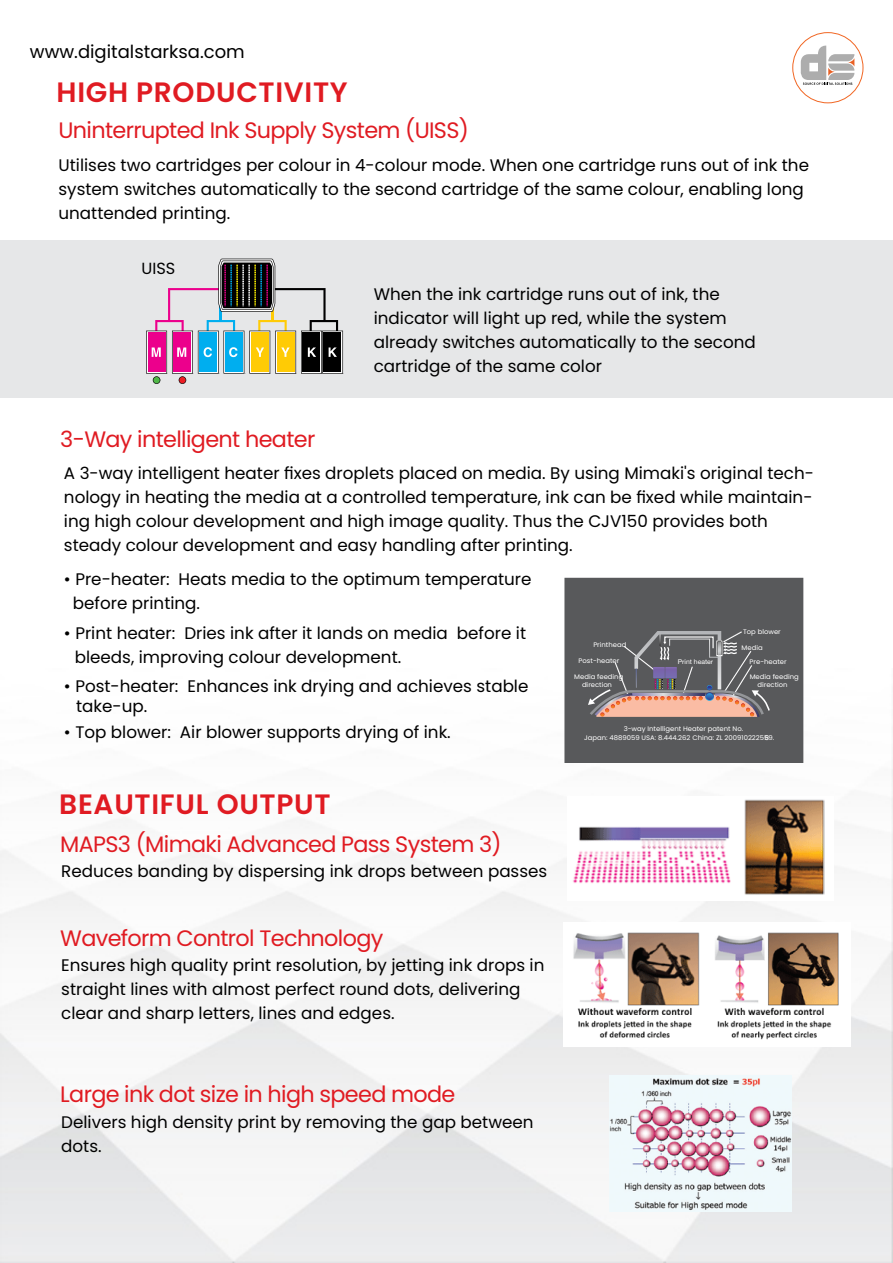
<style>
.page{position:relative;width:893px;height:1263px;background:#fff}
.page>*{position:absolute;margin:0;border:0;box-sizing:border-box;transform-origin:0 0}
.t1{font:600 28.05px "Poppins";letter-spacing:.025em;color:#e01b22}
.t2{font:22.35px "Poppins";letter-spacing:-.03em;color:#e01b22}
.t3{font:18px "Poppins";color:#000}
.t4{font:16.8px/24px "Poppins";color:#000}
.t5{font:16.2px "Poppins";color:#000}
.t6{font:6.6px/7.8px "Poppins";color:#fff;text-align:center;scale:1.04 1}
.t7{font:6.6px "Helvetica Neue LT Std";color:#fff;scale:1.04 1}
</style>
<div class="page">
<div style="left:565px;top:578px;width:238px;height:184px;background:#58595b"></div>
<svg style="left:588px;top:631px;width:182px;height:86px"></svg>
<div style="left:565px;top:578px;width:238px;height:185px;border:1px solid #58595b"></div>
<div style="left:0;top:240px;width:893px;height:158px;background:#e6e7e8"></div>
<svg style="left:146px;top:259px;width:197px;height:125px"></svg>
<img style="left:572px;top:799px;width:253px;height:96px">
<img style="left:573px;top:932px;width:266px;height:108px">
<img style="left:610px;top:1076px;width:182px;height:136px">
<div style="left:792px;top:32px;width:71px;height:71px;border:1px solid #f16623;border-radius:50%"></div>
<svg style="left:800px;top:45px;width:54px;height:40px"></svg>
<p class="t3" style="left:30px;top:42px;width:216px">www.digitalstarksa.com</p>
<h1 class="t1" style="left:57px;top:76px;width:293px">HIGH PRODUCTIVITY</h1>
<h2 class="t2" style="left:59px;top:117px;width:412px">Uninterrupted Ink Supply System (UISS)</h2>
<p class="t4" style="left:59px;top:153px;width:752px">Utilises two cartridges per colour in 4-colour mode. When one cartridge runs out of ink the system switches automatically to the second cartridge of the same colour, enabling long unattended printing.</p>
<p class="t5" style="left:142px;top:259px;width:35px">UISS</p>
<h2 class="t2" style="left:60px;top:426px;width:257px">3-Way intelligent heater</h2>
<p class="t4" style="left:374px;top:282px;width:384px">When the ink cartridge runs out of ink, the indicator will light up red, while the system already switches automatically to the second cartridge of the same color</p>
<p class="t4" style="left:64px;top:461px;width:751px">A 3-way intelligent heater fixes droplets placed on media. By using Mimaki's original tech&shy;nology in heating the media at a controlled temperature, ink can be fixed while maintain&shy;ing high colour development and high image quality. Thus the CJV150 provides both steady colour development and easy handling after printing.</p>
<p class="t4" style="left:73px;top:567px;width:460px;text-indent:-9px">• Pre-heater: Heats media to the optimum temperature before printing.</p>
<p class="t4" style="left:75px;top:621px;width:453px;text-indent:-11px">• Print heater: Dries ink after it lands on media before it bleeds, improving colour development.</p>
<p class="t4" style="left:76px;top:677px;width:454px;line-height:19.5px;text-indent:-12px">• Post-heater: Enhances ink drying and achieves stable take-up.</p>
<p class="t4" style="left:64px;top:720px;width:388px">• Top blower: Air blower supports drying of ink.</p>
<h1 class="t1" style="left:59px;top:788px;width:273px">BEAUTIFUL OUTPUT</h1>
<h2 class="t2" style="left:60px;top:831px;width:443px">MAPS3 (Mimaki Advanced Pass System 3)</h2>
<p class="t4" style="left:61px;top:859px;width:487px">Reduces banding by dispersing ink drops between passes</p>
<h2 class="t2" style="left:60px;top:925px;width:325px">Waveform Control Technology</h2>
<p class="t4" style="left:61px;top:953px;width:485px">Ensures high quality print resolution, by jetting ink drops in straight lines with almost perfect round dots, delivering clear and sharp letters, lines and edges.</p>
<h2 class="t2" style="left:60px;top:1081px;width:397px">Large ink dot size in high speed mode</h2>
<p class="t4" style="left:61px;top:1110px;width:474px">Delivers high density print by removing the gap between dots.</p>
<p class="t6" style="left:743px;top:628px;width:38px">Top blower</p>
<p class="t6" style="left:749px;top:658px;width:37px">Pre-heater</p>
<p class="t6" style="left:593px;top:641px;width:33px">Printhead</p>
<p class="t6" style="left:574px;top:673px;width:49px">Media feeding direction</p>
<p class="t6" style="left:750px;top:673px;width:49px">Media feeding direction</p>
<p class="t6" style="left:742px;top:644px;width:22px">Media</p>
<p class="t6" style="left:579px;top:657px;width:41px">Post-heater</p>
<p class="t7" style="left:678px;top:658px;width:36px">Print heater</p>
<p class="t6" style="left:584px;top:724px;width:184px;line-height:9.3px;text-align:left;text-indent:39px">3-way Intelligent Heater patent No.<br>Japan: 4889059 USA: 8.444.262 China: ZL 200910222559.</p>
<p class="t6" style="left:765px;top:734px;width:6px">8</p>
</div>
